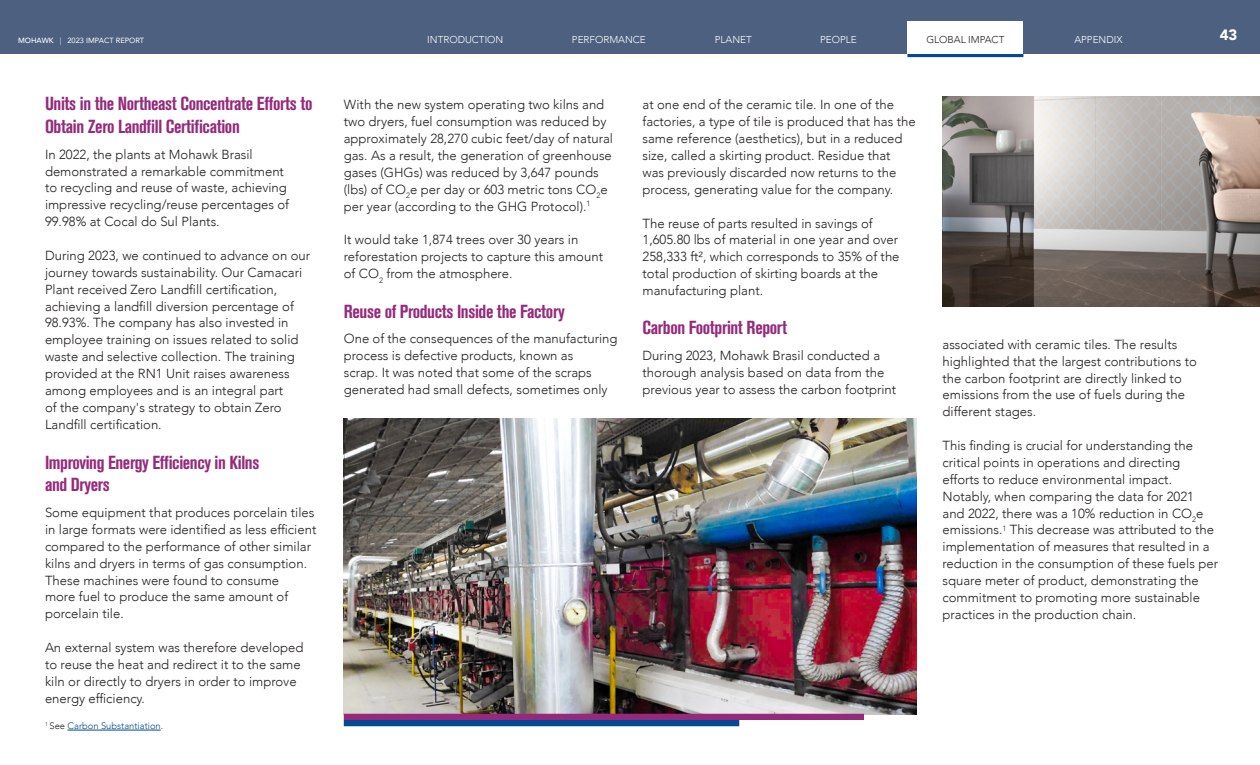
<style>
.page{position:relative;width:1260px;height:765px;background:#fff}
.page>*{position:absolute;margin:0;border:0;box-sizing:border-box;transform-origin:0 0}
.Subhead{font:700 condensed 18.75px/22.5px "Akzidenz Grotesk Pro";letter-spacing:-.02em;color:#952a7c}
.t1{font:900 15px "Avenir";color:#fff}
.Body_Copy{font:300 13.12px/16.9px "Avenir";color:#231f20}
.t2{font:300 10px "Avenir";color:#fff}
.t3{font:300 10px "Avenir";color:#231f20}
.Footnote{font:300 9.38px "Avenir";color:#064892}
.t4{font:7.5px "Avenir";color:#fff}
.s1{font-weight:500}
.s2{font-weight:300}
.s3{color:#231f20}
</style>
<div class="page">
<img style="left:344px;top:418px;width:572px;height:297px">
<div style="left:344px;top:714px;width:520px;height:6px;background:#952a7c"></div>
<div style="left:344px;top:720px;width:395px;height:6px;background:#064892"></div>
<img style="left:943px;top:96px;width:317px;height:211px">
<hr style="left:68px;top:730px;width:93px;height:1px;background:#064892">
<div style="left:0;top:0;width:1260px;height:54px;background:#4d6080"></div>
<hr style="left:907px;top:53px;width:116px;height:4px;background:#064892">
<div style="left:907px;top:21px;width:116px;height:33px;background:#fff"></div>
<p class="t4" style="left:18px;top:34px;width:128px"><span class="s1">MOHAWK</span> <span class="s2">|</span> 2023 IMPACT REPORT</p>
<p class="t2" style="left:427px;top:33px;width:78px">INTRODUCTION</p>
<p class="t2" style="left:572px;top:33px;width:75px">PERFORMANCE</p>
<p class="t2" style="left:715px;top:33px;width:39px">PLANET</p>
<p class="t2" style="left:820px;top:33px;width:38px">PEOPLE</p>
<p class="t3" style="left:926px;top:33px;width:79px">GLOBAL IMPACT</p>
<p class="t2" style="left:1074px;top:33px;width:50px">APPENDIX</p>
<p class="t1" style="left:1220px;top:22px;width:19px">43</p>
<p class="Subhead" style="left:45px;top:92px;width:269px">Units in the Northeast Concentrate Efforts to<br>Obtain Zero Landfill Certification</p>
<p class="Body_Copy" style="left:45px;top:146px;width:246px">In 2022, the plants at Mohawk Brasil demonstrated a remarkable commitment to recycling and reuse of waste, achieving impressive recycling/reuse percentages of 99.98% at Cocal do Sul Plants.</p>
<p class="Body_Copy" style="left:45px;top:247px;width:267px">During 2023, we continued to advance on our journey towards sustainability. Our Camacari Plant received Zero Landfill certification, achieving a landfill diversion percentage of 98.93%. The company has also invested in employee training on issues related to solid waste and selective collection. The training provided at the RN1 Unit raises awareness among employees and is an integral part<br>of the company's strategy to obtain Zero Landfill certification.</p>
<p class="Subhead" style="left:45px;top:451px;width:216px">Improving Energy Efficiency in Kilns and Dryers</p>
<p class="Body_Copy" style="left:45px;top:504px;width:273px">Some equipment that produces porcelain tiles in large formats were identified as less efficient compared to the performance of other similar kilns and dryers in terms of gas consumption.<br>These machines were found to consume<br>more fuel to produce the same amount of porcelain tile.</p>
<p class="Body_Copy" style="left:45px;top:639px;width:260px">An external system was therefore developed to reuse the heat and redirect it to the same kiln or directly to dryers in order to improve energy efficiency.</p>
<p class="Footnote" style="left:45px;top:721px;width:120px"><sup>1</sup> <span class="s3">See</span> Carbon Substantiation<span class="s3">.</span></p>
<p class="Body_Copy" style="left:344px;top:96px;width:271px">With the new system operating two kilns and two dryers, fuel consumption was reduced by approximately 28,270 cubic feet/day of natural gas. As a result, the generation of greenhouse gases (GHGs) was reduced by 3,647 pounds (lbs) of CO<sub>2</sub>e per day or 603 metric tons CO<sub>2</sub>e per year (according to the GHG Protocol).<sup>1</sup></p>
<p class="Body_Copy" style="left:344px;top:231px;width:261px">It would take 1,874 trees over 30 years in reforestation projects to capture this amount of CO<sub>2</sub> from the atmosphere.</p>
<p class="Subhead" style="left:344px;top:299px;width:222px">Reuse of Products Inside the Factory</p>
<p class="Body_Copy" style="left:344px;top:330px;width:275px">One of the consequences of the manufacturing process is defective products, known as<br>scrap. It was noted that some of the scraps generated had small defects, sometimes only</p>
<p class="Body_Copy" style="left:643px;top:96px;width:275px">at one end of the ceramic tile. In one of the factories, a type of tile is produced that has the same reference (aesthetics), but in a reduced size, called a skirting product. Residue that<br>was previously discarded now returns to the process, generating value for the company.</p>
<p class="Body_Copy" style="left:643px;top:215px;width:259px">The reuse of parts resulted in savings of 1,605.80 lbs of material in one year and over 258,333 ft², which corresponds to 35% of the total production of skirting boards at the manufacturing plant.</p>
<p class="Subhead" style="left:643px;top:316px;width:146px">Carbon Footprint Report</p>
<p class="Body_Copy" style="left:643px;top:347px;width:255px">During 2023, Mohawk Brasil conducted a thorough analysis based on data from the previous year to assess the carbon footprint</p>
<p class="Body_Copy" style="left:943px;top:336px;width:256px">associated with ceramic tiles. The results highlighted that the largest contributions to the carbon footprint are directly linked to emissions from the use of fuels during the different stages.</p>
<p class="Body_Copy" style="left:943px;top:437px;width:277px">This finding is crucial for understanding the critical points in operations and directing efforts to reduce environmental impact.<br>Notably, when comparing the data for 2021 and 2022, there was a 10% reduction in CO<sub>2</sub>e emissions.<sup>1</sup> This decrease was attributed to the implementation of measures that resulted in a reduction in the consumption of these fuels per square meter of product, demonstrating the commitment to promoting more sustainable practices in the production chain.</p>
</div>
